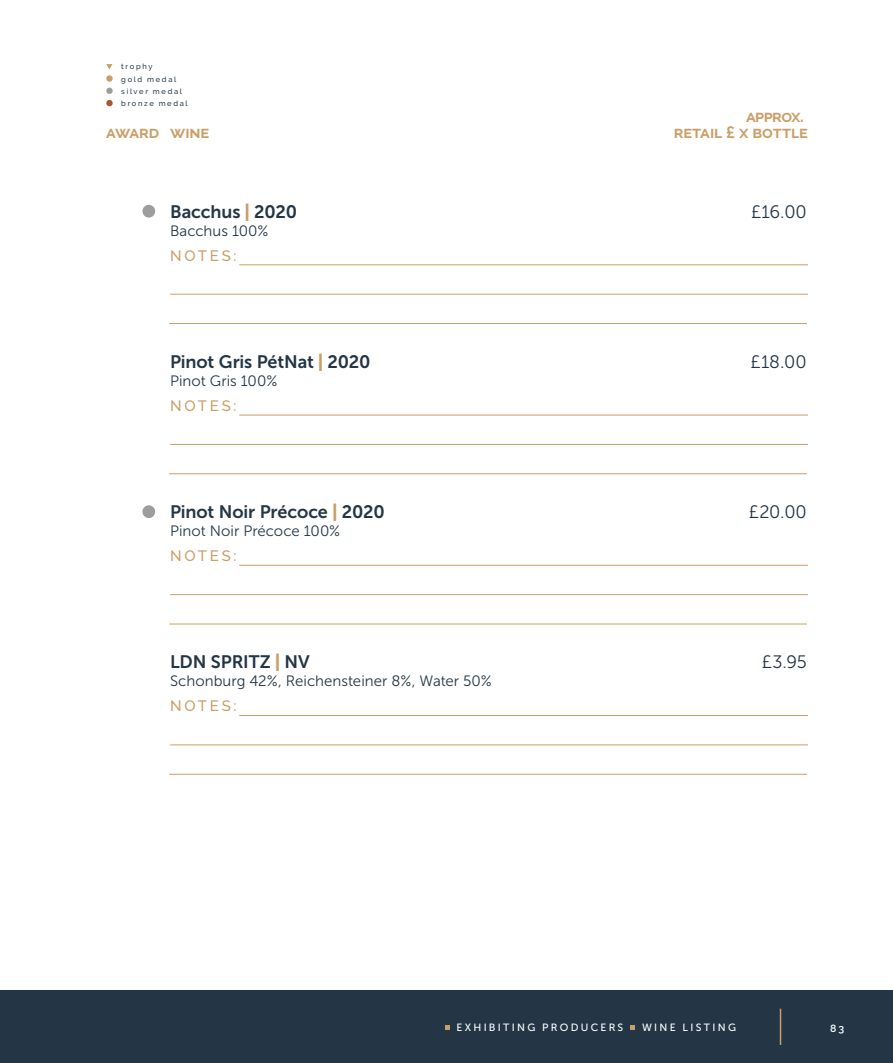
<style>
.page{position:relative;width:893px;height:1063px;background:#fff}
.page>*{position:absolute;margin:0;border:0;box-sizing:border-box;transform-origin:0 0}
.t1{font:18px "Museo Sans 700";letter-spacing:-.01em;color:#243646}
.t2{font:18px "Museo Sans 300";letter-spacing:-.015em;color:#243646}
.t3{font:700 16.5px "Raleway";letter-spacing:-.005em;color:#ca9e67}
.t4{font:15px "Museo Sans 300";color:#243646}
.t5{font:500 15px "Raleway";letter-spacing:.185em;color:#ca9e67}
.t6{font:10.5px "Museo Sans 500";letter-spacing:.215em;color:#fff}
.t7{font:600 10.5px "Raleway";color:#fff}
.t8{font:500 7.5px/12.3px "Raleway";letter-spacing:.22em;color:#243646}
.s1{font-family:"Museo Sans 900";color:#ca9e67}
</style>
<div class="page">
<div style="left:0;top:991px;width:893px;height:72px;background:#243646"></div>
<hr style="left:780px;top:1009px;width:1px;height:36px;background:#ca9e67">
<svg style="left:445px;top:1025px;width:4px;height:5px"></svg>
<svg style="left:630px;top:1025px;width:5px;height:5px"></svg>
<svg style="left:106px;top:64px;width:6px;height:5px"></svg>
<svg style="left:106px;top:75px;width:7px;height:7px"></svg>
<div style="left:106px;top:88px;width:7px;height:6px;background:#9d9d9c;border-radius:50%"></div>
<div style="left:106px;top:100px;width:7px;height:6px;background:#a85634;border-radius:50%"></div>
<div style="left:142px;top:205px;width:13px;height:13px;background:#9d9d9c;border-radius:50%"></div>
<hr style="left:239px;top:264px;width:569px;height:1px;background:#ca9e67">
<hr style="left:170px;top:294px;width:638px;height:1px;background:#ca9e67">
<hr style="left:169px;top:323px;width:638px;height:1px;background:#ca9e67">
<hr style="left:239px;top:415px;width:569px;height:1px;background:#ca9e67">
<hr style="left:170px;top:444px;width:638px;height:1px;background:#ca9e67">
<hr style="left:169px;top:473px;width:638px;height:1px;background:#ca9e67">
<div style="left:142px;top:505px;width:13px;height:13px;background:#9d9d9c;border-radius:50%"></div>
<hr style="left:239px;top:565px;width:569px;height:1px;background:#ca9e67">
<hr style="left:170px;top:594px;width:638px;height:1px;background:#ca9e67">
<hr style="left:169px;top:624px;width:638px;height:1px;background:#ca9e67">
<hr style="left:239px;top:715px;width:569px;height:1px;background:#ca9e67">
<hr style="left:170px;top:745px;width:638px;height:1px;background:#ca9e67">
<hr style="left:169px;top:774px;width:638px;height:1px;background:#ca9e67">
<p class="t8" style="left:121px;top:61px;width:68px">trophy<br>gold medal silver medal bronze medal</p>
<p class="t3" style="left:746px;top:107px;width:59px">approx.</p>
<p class="t3" style="left:106px;top:123px;width:105px">award wine</p>
<p class="t3" style="left:674px;top:123px;width:136px">retail £ x bottle</p>
<p class="t1" style="left:170px;top:201px;width:129px">Bacchus <span class="s1">|</span> 2020</p>
<p class="t2" style="left:751px;top:202px;width:57px">£16.00</p>
<p class="t4" style="left:170px;top:222px;width:100px">Bacchus 100%</p>
<p class="t5" style="left:170px;top:247px;width:68px">NOTES:</p>
<p class="t1" style="left:170px;top:352px;width:202px">Pinot Gris PétNat <span class="s1">|</span> 2020</p>
<p class="t2" style="left:751px;top:352px;width:58px">£18.00</p>
<p class="t4" style="left:170px;top:373px;width:109px">Pinot Gris 100%</p>
<p class="t5" style="left:170px;top:397px;width:68px">NOTES:</p>
<p class="t1" style="left:170px;top:502px;width:216px">Pinot Noir Précoce <span class="s1">|</span> 2020</p>
<p class="t2" style="left:749px;top:502px;width:59px">£20.00</p>
<p class="t4" style="left:170px;top:523px;width:172px">Pinot Noir Précoce 100%</p>
<p class="t5" style="left:170px;top:547px;width:68px">NOTES:</p>
<p class="t1" style="left:170px;top:652px;width:141px">LDN SPRITZ <span class="s1">|</span> NV</p>
<p class="t2" style="left:762px;top:652px;width:47px">£3.95</p>
<p class="t4" style="left:170px;top:673px;width:323px">Schonburg 42%, Reichensteiner 8%, Water 50%</p>
<p class="t5" style="left:170px;top:697px;width:68px">NOTES:</p>
<p class="t6" style="left:456px;top:1021px;width:169px">EXHIBITING PRODUCERS</p>
<p class="t6" style="left:642px;top:1021px;width:96px">WINE LISTING</p>
<p class="t7" style="left:830px;top:1022px;width:16px">83</p>
</div>
